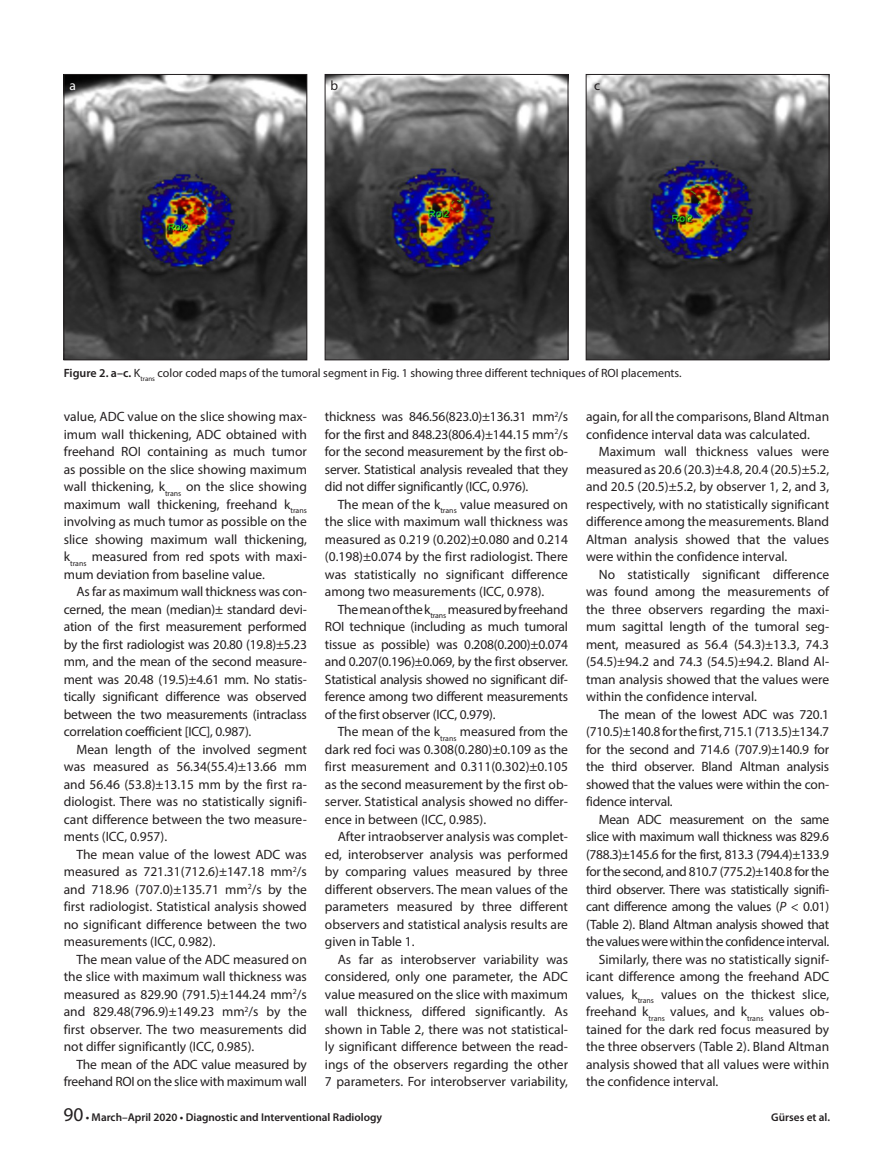
<style>
.page{position:relative;width:893px;height:1170px;background:#fff}
.page>*{position:absolute;margin:0;border:0;box-sizing:border-box;transform-origin:0 0}
.t1{font:13.5px/17.5px "Myriad Pro";color:#231f20;text-align:justify}
.t2{font:13.5px "Myriad Pro";color:#fff}
.t3{font:12px "Myriad Pro";color:#231f20}
.t4{font:600 11.25px "Myriad Pro";color:#231f20}
.s1{font-weight:600}
.s2{font-style:italic}
.s3{font-weight:400;font-size:19.5px}
</style>
<div class="page">
<img style="left:66px;top:76px;width:239px;height:282px">
<div style="left:64px;top:74px;width:243px;height:286px;border:1px solid #231f20"></div>
<img style="left:327px;top:76px;width:239px;height:282px">
<div style="left:325px;top:74px;width:243px;height:286px;border:1px solid #231f20"></div>
<img style="left:588px;top:76px;width:239px;height:282px">
<div style="left:586px;top:74px;width:243px;height:286px;border:1px solid #231f20"></div>
<p class="t2" style="left:70px;top:78px;width:8px">a</p>
<p class="t1" style="left:330px;top:77px;width:9px">b</p>
<p class="t1" style="left:594px;top:77px;width:8px">c</p>
<p class="t3" style="left:64px;top:365px;width:619px"><span class="s1">Figure 2. a–c.</span> K<sub>trans</sub> color coded maps of the tumoral segment in Fig. 1 showing three different techniques of ROI placements.</p>
<p class="t1" style="left:64px;top:407px;width:245px">value, ADC value on the slice showing max&shy;imum wall thickening, ADC obtained with freehand ROI containing as much tumor as possible on the slice showing maximum wall thickening, k<sub>trans</sub> on the slice showing maximum wall thickening, freehand k<sub>trans </sub>involving as much tumor as possible on the slice showing maximum wall thickening, k<sub>trans</sub> measured from red spots with maxi&shy;mum deviation from baseline value.</p>
<p class="t1" style="left:64px;top:582px;width:245px;text-indent:13px">As far as maximum wall thickness was con&shy;cerned, the mean (median)± standard devi&shy;ation of the first measurement performed by the first radiologist was 20.80 (19.8)±5.23 mm, and the mean of the second measure&shy;ment was 20.48 (19.5)±4.61 mm. No statis&shy;tically significant difference was observed between the two measurements (intraclass correlation coefficient [ICC], 0.987).</p>
<p class="t1" style="left:64px;top:740px;width:245px;text-indent:13px">Mean length of the involved segment was measured as 56.34(55.4)±13.66 mm and 56.46 (53.8)±13.15 mm by the first ra&shy;diologist. There was no statistically signifi&shy;cant difference between the two measure&shy;ments (ICC, 0.957).</p>
<p class="t1" style="left:64px;top:845px;width:245px;text-indent:13px">The mean value of the lowest ADC was measured as 721.31(712.6)±147.18 mm<sup>2</sup>/s and 718.96 (707.0)±135.71 mm<sup>2</sup>/s by the first radiologist. Statistical analysis showed no significant difference between the two measurements (ICC, 0.982).</p>
<p class="t1" style="left:64px;top:949px;width:245px;text-indent:13px">The mean value of the ADC measured on the slice with maximum wall thickness was measured as 829.90 (791.5)±144.24 mm<sup>2</sup>/s and 829.48(796.9)±149.23 mm<sup>2</sup>/s by the first observer. The two measurements did not differ significantly (ICC, 0.985).</p>
<p class="t1" style="left:64px;top:1054px;width:245px;text-align:right">The mean of the ADC value measured by freehand ROI on the slice with maximum wall</p>
<p class="t1" style="left:325px;top:407px;width:245px">thickness was 846.56(823.0)±136.31 mm<sup>2</sup>/s for the first and 848.23(806.4)±144.15 mm<sup>2</sup>/s for the second measurement by the first ob&shy;server. Statistical analysis revealed that they did not differ significantly (ICC, 0.976).</p>
<p class="t1" style="left:325px;top:495px;width:245px;text-indent:13px">The mean of the k<sub>trans</sub> value measured on the slice with maximum wall thickness was measured as 0.219 (0.202)±0.080 and 0.214 (0.198)±0.074 by the first radiologist. There was statistically no significant difference among two measurements (ICC, 0.978).</p>
<p class="t1" style="left:325px;top:600px;width:245px;text-indent:13px">The mean of the k<sub>trans</sub> measured by freehand ROI technique (including as much tumoral tissue as possible) was 0.208(0.200)±0.074 and 0.207(0.196)±0.069, by the first observer.<br>Statistical analysis showed no significant dif&shy;ference among two different measurements of the first observer (ICC, 0.979).</p>
<p class="t1" style="left:325px;top:722px;width:245px;text-indent:13px">The mean of the k<sub>trans</sub> measured from the dark red foci was 0.308(0.280)±0.109 as the first measurement and 0.311(0.302)±0.105 as the second measurement by the first ob&shy;server. Statistical analysis showed no differ&shy;ence in between (ICC, 0.985).</p>
<p class="t1" style="left:325px;top:827px;width:245px;text-indent:13px">After intraobserver analysis was complet&shy;ed, interobserver analysis was performed by comparing values measured by three different observers. The mean values of the parameters measured by three different observers and statistical analysis results are given in Table 1.</p>
<p class="t1" style="left:325px;top:949px;width:245px;text-indent:13px">As far as interobserver variability was considered, only one parameter, the ADC value measured on the slice with maximum wall thickness, differed significantly. As shown in Table 2, there was not statistical&shy;ly significant difference between the read&shy;ings of the observers regarding the other 7 parameters. For interobserver variability,</p>
<p class="t1" style="left:586px;top:407px;width:245px">again, for all the comparisons, Bland Altman confidence interval data was calculated.</p>
<p class="t1" style="left:586px;top:442px;width:245px;text-indent:13px">Maximum wall thickness values were measured as 20.6 (20.3)±4.8, 20.4 (20.5)±5.2, and 20.5 (20.5)±5.2, by observer 1, 2, and 3, respectively, with no statistically significant difference among the measurements. Bland Altman analysis showed that the values were within the confidence interval.</p>
<p class="t1" style="left:586px;top:565px;width:245px;text-indent:13px">No statistically significant difference was found among the measurements of the three observers regarding the maxi&shy;mum sagittal length of the tumoral seg&shy;ment, measured as 56.4 (54.3)±13.3, 74.3 (54.5)±94.2 and 74.3 (54.5)±94.2. Bland Al&shy;tman analysis showed that the values were within the confidence interval.</p>
<p class="t1" style="left:586px;top:705px;width:245px;text-indent:13px">The mean of the lowest ADC was 720.1 (710.5)±140.8 for the first, 715.1 (713.5)±134.7 for the second and 714.6 (707.9)±140.9 for the third observer. Bland Altman analysis showed that the values were within the con&shy;fidence interval.</p>
<p class="t1" style="left:586px;top:810px;width:245px;text-indent:13px">Mean ADC measurement on the same slice with maximum wall thickness was 829.6 (788.3)±145.6 for the first, 813.3 (794.4)±133.9 for the second, and 810.7 (775.2)±140.8 for the third observer. There was statistically signifi&shy;cant difference among the values (<span class="s2">P</span> &lt; 0.01) (Table 2). Bland Altman analysis showed that the values were within the confidence interval.</p>
<p class="t1" style="left:586px;top:949px;width:245px;text-indent:13px">Similarly, there was no statistically signif&shy;icant difference among the freehand ADC values, k<sub>trans</sub> values on the thickest slice, freehand k<sub>trans</sub> values, and k<sub>trans</sub> values ob&shy;tained for the dark red focus measured by the three observers (Table 2). Bland Altman analysis showed that all values were within the confidence interval.</p>
<p class="t4" style="left:63px;top:1109px;width:320px"><span class="s3">90</span> • March–April 2020 • Diagnostic and Interventional Radiology</p>
<p class="t4" style="left:771px;top:1109px;width:60px">Gürses et al.</p>
</div>
